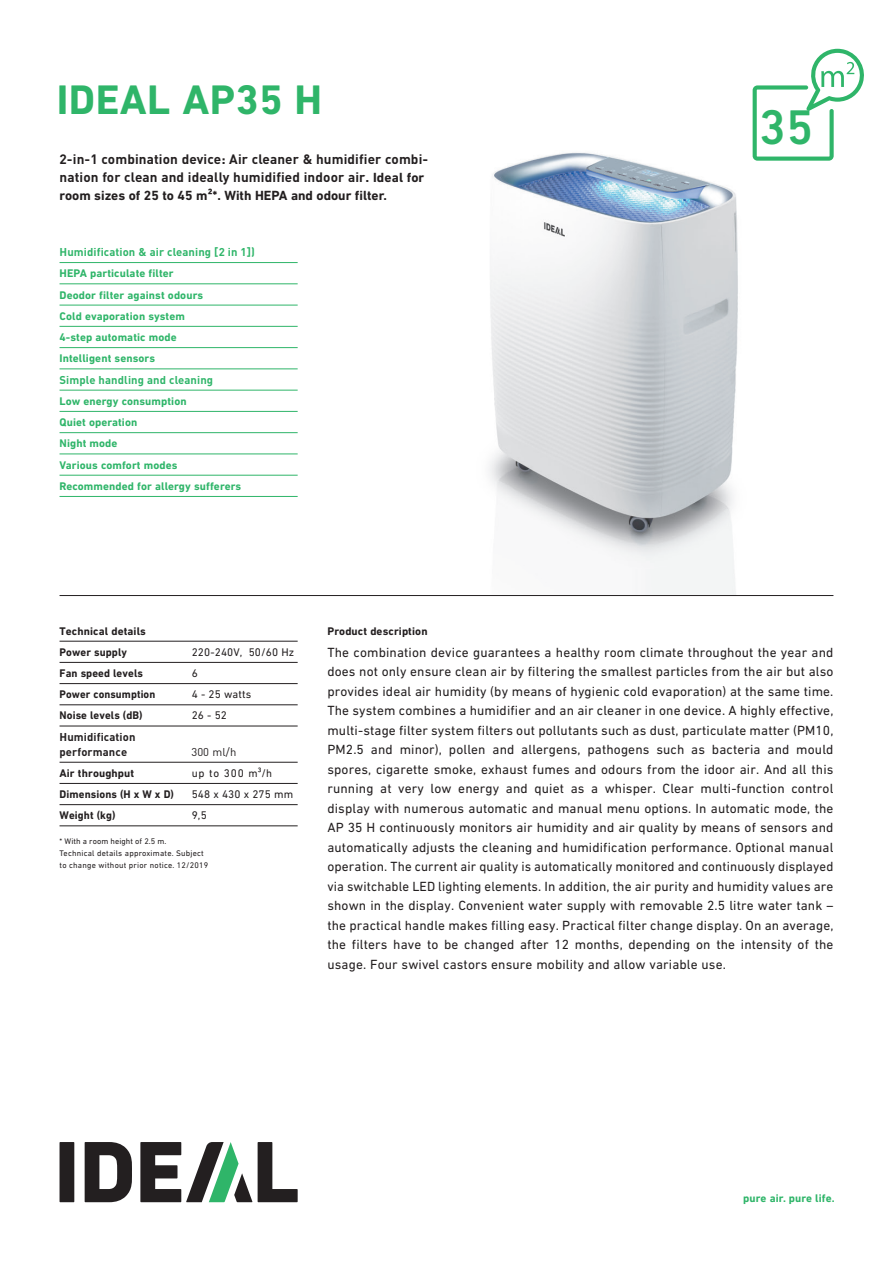
<style>
.page{position:relative;width:893px;height:1263px;background:#fff}
.page>*{position:absolute;margin:0;border:0;box-sizing:border-box;transform-origin:0 0}
.t1{font:500 49.5px "DIN Next LT Pro";color:#2fb569}
.t2{font:700 42px "DIN Next LT Pro";letter-spacing:.01em;color:#2fb569}
.t3{font:13.5px/19.5px "DIN Next LT Pro";letter-spacing:.01em;color:#231f20;text-align:justify}
.t4{font:700 13.5px/18px "DIN";letter-spacing:.01em;color:#231f20}
.t5{font:700 11.25px "DIN Next LT Pro";letter-spacing:.01em;color:#2fb569}
.t6{font:700 11.25px "DIN Next LT Pro";letter-spacing:.01em;color:#231f20}
.t7{font:11.25px "DIN Next LT Pro";letter-spacing:.01em;color:#231f20}
.t8{font:700 11.25px "DIN";letter-spacing:.01em;color:#2fb569}
.t9{font:700 11.25px "DIN";letter-spacing:.01em;color:#231f20}
.t10{font:700 11.25px "DIN Next LT Pro";letter-spacing:.01em;color:#231f20;scale:.95 1}
.t11{font:11.25px "DIN";color:#231f20}
._05_Fußnote{font:8.25px/12px "DIN Next LT Pro";letter-spacing:.025em;color:#231f20}
.s1{font-family:"DIN Next LT Pro"}
</style>
<div class="page">
<img style="left:489px;top:120px;width:264px;height:475px">
<hr style="left:60px;top:595px;width:773px;height:1px;background:#231f20">
<svg style="left:753px;top:49px;width:111px;height:112px"></svg>
<div style="left:60px;top:1142px;width:14px;height:60px;background:#231f20"></div>
<svg style="left:258px;top:1142px;width:40px;height:60px"></svg>
<svg style="left:85px;top:1142px;width:47px;height:60px"></svg>
<svg style="left:140px;top:1142px;width:112px;height:60px"></svg>
<hr style="left:60px;top:641px;width:238px;height:1px;background:#231f20">
<hr style="left:60px;top:662px;width:238px;height:1px;background:#231f20">
<hr style="left:60px;top:683px;width:238px;height:1px;background:#231f20">
<hr style="left:60px;top:704px;width:238px;height:1px;background:#231f20">
<hr style="left:60px;top:726px;width:238px;height:1px;background:#231f20">
<hr style="left:60px;top:762px;width:238px;height:1px;background:#231f20">
<hr style="left:60px;top:783px;width:238px;height:1px;background:#231f20">
<hr style="left:60px;top:804px;width:238px;height:1px;background:#231f20">
<hr style="left:60px;top:825px;width:238px;height:1px;background:#231f20">
<hr style="left:60px;top:262px;width:238px;height:1px;background:#2fb569">
<hr style="left:60px;top:284px;width:238px;height:1px;background:#2fb569">
<hr style="left:60px;top:305px;width:238px;height:1px;background:#2fb569">
<hr style="left:60px;top:326px;width:238px;height:1px;background:#2fb569">
<hr style="left:60px;top:347px;width:238px;height:1px;background:#2fb569">
<hr style="left:60px;top:369px;width:238px;height:1px;background:#2fb569">
<hr style="left:60px;top:390px;width:238px;height:1px;background:#2fb569">
<hr style="left:60px;top:411px;width:238px;height:1px;background:#2fb569">
<hr style="left:60px;top:432px;width:238px;height:1px;background:#2fb569">
<hr style="left:60px;top:454px;width:238px;height:1px;background:#2fb569">
<hr style="left:60px;top:475px;width:238px;height:1px;background:#2fb569">
<hr style="left:60px;top:496px;width:238px;height:1px;background:#2fb569">
<p class="t2" style="left:57px;top:75px;width:267px">IDEAL AP35 H</p>
<p class="t4" style="left:60px;top:150px;width:370px">2-in-1 combination device: Air cleaner &amp; humidifier combi&shy;nation for clean and ideally humidified indoor air. <span class="s1">Ideal for room sizes of 25 to 45 m²*. With HEPA and odour filter.</span></p>
<p class="t8" style="left:60px;top:245px;width:197px">Humidification &amp; air cleaning [2 in 1])</p>
<p class="t5" style="left:60px;top:267px;width:116px">HEPA particulate filter</p>
<p class="t5" style="left:60px;top:288px;width:145px">Deodor filter against odours</p>
<p class="t5" style="left:60px;top:309px;width:127px">Cold evaporation system</p>
<p class="t5" style="left:60px;top:331px;width:119px">4-step automatic mode</p>
<p class="t5" style="left:60px;top:352px;width:97px">Intelligent sensors</p>
<p class="t8" style="left:60px;top:372px;width:155px">Simple handling and cleaning</p>
<p class="t5" style="left:60px;top:394px;width:129px">Low energy consumption</p>
<p class="t5" style="left:60px;top:416px;width:79px">Quiet operation</p>
<p class="t5" style="left:60px;top:437px;width:59px">Night mode</p>
<p class="t5" style="left:60px;top:458px;width:120px">Various comfort modes</p>
<p class="t5" style="left:60px;top:479px;width:183px">Recommended for allergy sufferers</p>
<p class="t1" style="left:759px;top:99px;width:56px">35</p>
<p class="t6" style="left:60px;top:624px;width:88px">Technical details</p>
<p class="t6" style="left:327px;top:624px;width:102px">Product description</p>
<p class="t6" style="left:60px;top:645px;width:69px">Power supply</p>
<p class="t7" style="left:192px;top:645px;width:104px">220-240V, 50/60 Hz</p>
<p class="t6" style="left:60px;top:667px;width:85px">Fan speed levels</p>
<p class="t7" style="left:192px;top:667px;width:8px">6</p>
<p class="t10" style="left:60px;top:688px;width:102px">Power consumption</p>
<p class="t7" style="left:192px;top:688px;width:61px">4 - 25 watts</p>
<p class="t6" style="left:60px;top:709px;width:85px">Noise levels (dB)</p>
<p class="t7" style="left:192px;top:709px;width:37px">26 - 52</p>
<p class="t9" style="left:60px;top:729px;width:77px">Humidification</p>
<p class="t9" style="left:60px;top:744px;width:69px">performance</p>
<p class="t11" style="left:191px;top:744px;width:47px">300 ml/h</p>
<p class="t6" style="left:60px;top:766px;width:76px">Air throughput</p>
<p class="t7" style="left:192px;top:766px;width:82px">up to 300 m³/h</p>
<p class="t6" style="left:60px;top:788px;width:116px">Dimensions (H x W x D)</p>
<p class="t7" style="left:192px;top:788px;width:103px">548 x 430 x 275 mm</p>
<p class="t6" style="left:60px;top:809px;width:58px">Weight (kg)</p>
<p class="t7" style="left:192px;top:809px;width:17px">9,5</p>
<p class="t3" style="left:327px;top:642px;width:508px">The combination device guarantees a healthy room climate throughout the year and does not only ensure clean air by filtering the smallest particles from the air but also provides ideal air humidity (by means of hygienic cold evaporation) at the same time.<br>The system combines a humidifier and an air cleaner in one device. A highly effective, multi-stage filter system filters out pollutants such as dust, particulate matter (PM10, PM2.5 and minor), pollen and allergens, pathogens such as bacteria and mould spores, cigarette smoke, exhaust fumes and odours from the idoor air. And all this running at very low energy and quiet as a whisper. Clear multi-function control display with numerous automatic and manual menu options. In automatic mode, the AP 35 H continuously monitors air humidity and air quality by means of sensors and automatically adjusts the cleaning and humidification performance. Optional manual operation. The current air quality is automatically monitored and continuously displayed via switchable LED lighting elements. In addition, the air purity and humidity values are shown in the display. Convenient water supply with removable 2.5 litre water tank – the practical handle makes filling easy. Practical filter change display. On an average, the filters have to be changed after 12 months, depending on the intensity of the usage. Four swivel castors ensure mobility and allow variable use.</p>
<p class="_05_Fußnote" style="left:60px;top:835px;width:109px">* With a room height of 2.5 m.</p>
<p class="_05_Fußnote" style="left:60px;top:847px;width:150px">Technical details approximate. Subject to change without prior notice. 12/2019</p>
<p class="t5" style="left:743px;top:1192px;width:93px">pure air. pure life.</p>
</div>
